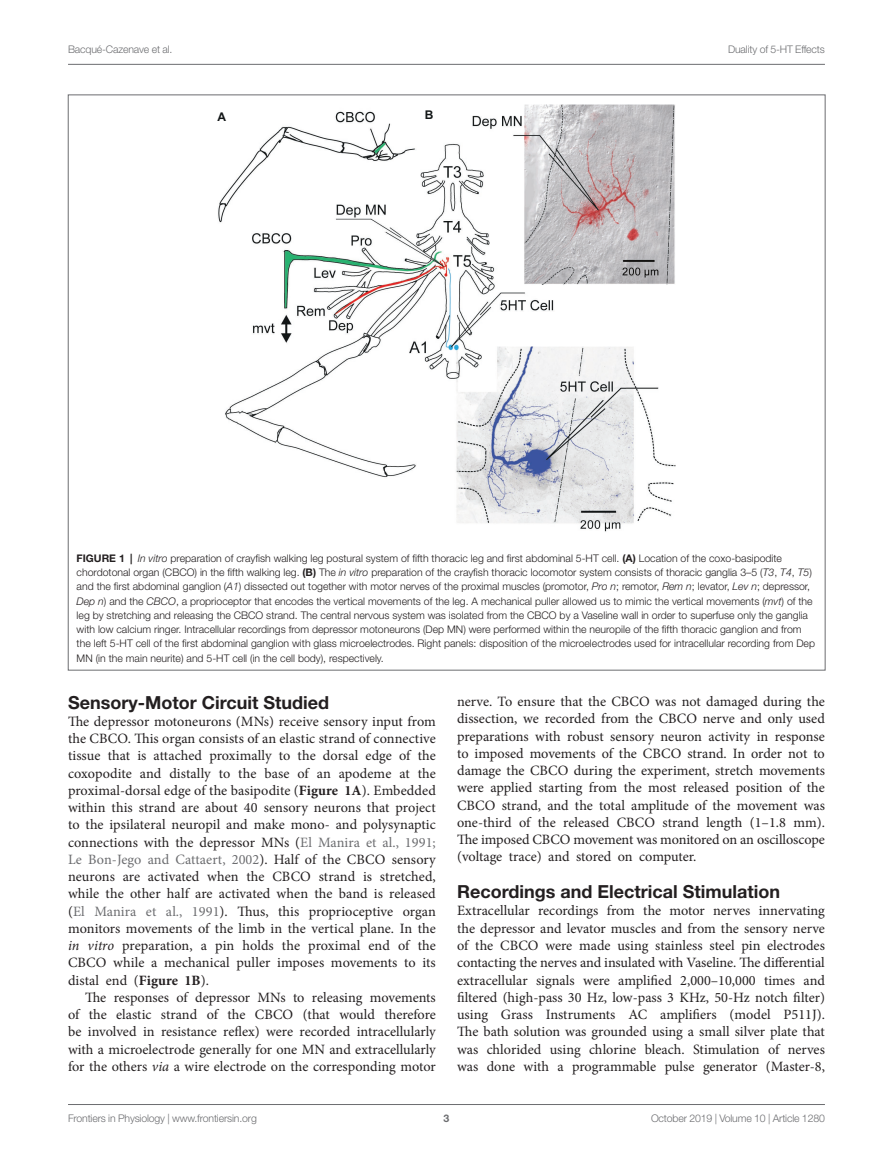
<style>
.page{position:relative;width:893px;height:1170px;background:#fff}
.page>*{position:absolute;margin:0;border:0;box-sizing:border-box;transform-origin:0 0}
.HEAD_2{font:700 18px "Helvetica Neue LT Std";color:#231f20}
.TEXT_FLUSH{font:14.25px/17.2px "Minion Pro";color:#231f20;text-align:justify}
.TEXT{font:14.25px/17.2px "Minion Pro";letter-spacing:-.005em;color:#231f20;text-align:justify}
.t1{font:700 12px "Arial";color:#121617}
.FIG_LEG{font:300 10.5px/14.2px "Helvetica Neue LT Std";color:#231f20}
.t2{font:300 10.5px "Helvetica Neue LT Std";letter-spacing:-.015em;color:#6c6d70}
.t3{font:700 10.5px "Helvetica Neue LT Std";color:#6c6d70}
.s1{font-weight:700}
.s2{font-style:italic}
.s3{color:#6c6d70}
</style>
<div class="page">
<hr style="left:68px;top:64px;width:757px;height:1px;background:#6c6d70">
<hr style="left:68px;top:1104px;width:757px;height:1px;background:#6c6d70">
<img style="left:218px;top:104px;width:458px;height:428px">
<p class="t2" style="left:68px;top:42px;width:106px">Bacqué-Cazenave et al.</p>
<p class="t2" style="left:728px;top:42px;width:98px">Duality of 5-HT Effects</p>
<p class="t1" style="left:218px;top:108px;width:10px">A</p>
<p class="t1" style="left:425px;top:107px;width:10px">B</p>
<p class="FIG_LEG" style="left:77px;top:550px;width:740px"><span class="s1">FIGURE 1 |</span> <span class="s2">In vitro</span> preparation of crayfish walking leg postural system of fifth thoracic leg and first abdominal 5-HT cell. <span class="s1">(A)</span> Location of the coxo-basipodite chordotonal organ (CBCO) in the fifth walking leg. <span class="s1">(B)</span> The <span class="s2">in vitro</span> preparation of the crayfish thoracic locomotor system consists of thoracic ganglia 3–5 (<span class="s2">T3</span>, <span class="s2">T4</span>, <span class="s2">T5</span>) and the first abdominal ganglion (<span class="s2">A1</span>) dissected out together with motor nerves of the proximal muscles (promotor, <span class="s2">Pro n</span>; remotor, <span class="s2">Rem n</span>; levator, <span class="s2">Lev n</span>; depressor, <span class="s2">Dep n</span>) and the <span class="s2">CBCO</span>, a proprioceptor that encodes the vertical movements of the leg. A mechanical puller allowed us to mimic the vertical movements (<span class="s2">mvt</span>) of the leg by stretching and releasing the CBCO strand. The central nervous system was isolated from the CBCO by a Vaseline wall in order to superfuse only the ganglia with low calcium ringer. Intracellular recordings from depressor motoneurons (Dep MN) were performed within the neuropile of the fifth thoracic ganglion and from the left 5-HT cell of the first abdominal ganglion with glass microelectrodes. Right panels: disposition of the microelectrodes used for intracellular recording from Dep MN (in the main neurite) and 5-HT cell (in the cell body), respectively.</p>
<p class="HEAD_2" style="left:68px;top:691px;width:262px">Sensory-Motor Circuit Studied</p>
<p class="TEXT_FLUSH" style="left:68px;top:712px;width:369px">The depressor motoneurons (MNs) receive sensory input from the CBCO. This organ consists of an elastic strand of connective tissue that is attached proximally to the dorsal edge of the coxopodite and distally to the base of an apodeme at the proximal-dorsal edge of the basipodite (<span class="s1">Figure 1A</span>). Embedded within this strand are about 40 sensory neurons that project to the ipsilateral neuropil and make mono- and polysynaptic connections with the depressor MNs (<span class="s3">El Manira et al., 1991; Le Bon-Jego and Cattaert, 2002</span>). Half of the CBCO sensory neurons are activated when the CBCO strand is stretched, while the other half are activated when the band is released (<span class="s3">El Manira et al., 1991</span>). Thus, this proprioceptive organ monitors movements of the limb in the vertical plane. In the <span class="s2">in vitro</span> preparation, a pin holds the proximal end of the CBCO while a mechanical puller imposes movements to its distal end (<span class="s1">Figure 1B</span>).</p>
<p class="TEXT" style="left:68px;top:988px;width:369px;text-indent:17px">The responses of depressor MNs to releasing movements of the elastic strand of the CBCO (that would therefore be involved in resistance reflex) were recorded intracellularly with a microelectrode generally for one MN and extracellularly for the others <span class="s2">via</span> a wire electrode on the corresponding motor</p>
<p class="TEXT" style="left:457px;top:693px;width:369px">nerve. To ensure that the CBCO was not damaged during the dissection, we recorded from the CBCO nerve and only used preparations with robust sensory neuron activity in response to imposed movements of the CBCO strand. In order not to damage the CBCO during the experiment, stretch movements were applied starting from the most released position of the CBCO strand, and the total amplitude of the movement was one-third of the released CBCO strand length (1–1.8 mm).<br>The imposed CBCO movement was monitored on an oscilloscope (voltage trace) and stored on computer.</p>
<p class="HEAD_2" style="left:457px;top:880px;width:324px">Recordings and Electrical Stimulation</p>
<p class="TEXT_FLUSH" style="left:457px;top:902px;width:369px">Extracellular recordings from the motor nerves innervating the depressor and levator muscles and from the sensory nerve of the CBCO were made using stainless steel pin electrodes contacting the nerves and insulated with Vaseline. The differential extracellular signals were amplified 2,000–10,000 times and filtered (high-pass 30 Hz, low-pass 3 KHz, 50-Hz notch filter) using Grass Instruments AC amplifiers (model P511J).<br>The bath solution was grounded using a small silver plate that was chlorided using chlorine bleach. Stimulation of nerves was done with a programmable pulse generator (Master-8,</p>
<p class="t2" style="left:68px;top:1111px;width:190px">Frontiers in Physiology | www.frontiersin.org</p>
<p class="t3" style="left:444px;top:1111px;width:7px">3</p>
<p class="t2" style="left:651px;top:1111px;width:175px">October 2019 | Volume 10 | Article 1280</p>
</div>
